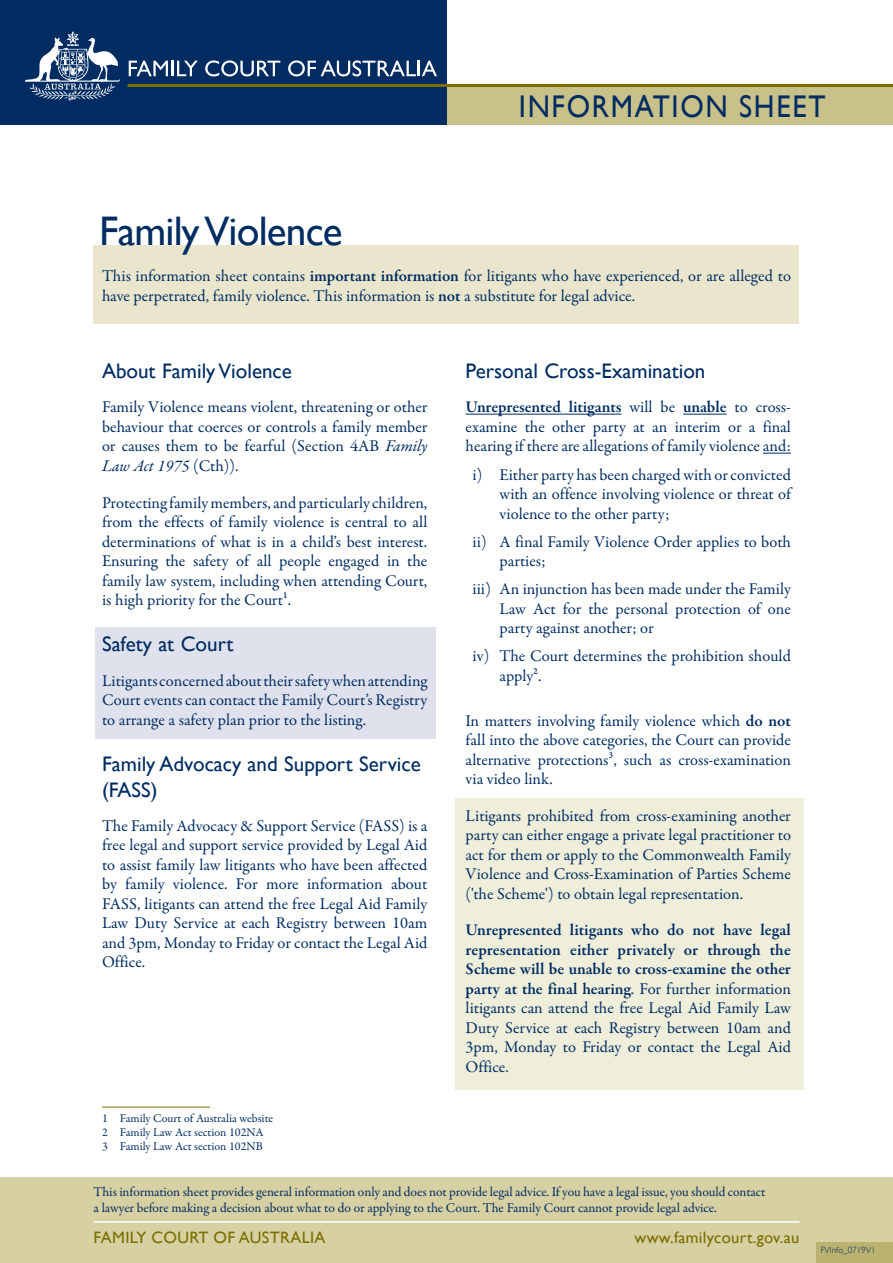
<style>
.page{position:relative;width:893px;height:1263px;background:#fff}
.page>*{position:absolute;margin:0;border:0;box-sizing:border-box;transform-origin:0 0}
.t1{font:41.25px "Gill Sans";letter-spacing:-.02em;color:#002c62}
.t2{font:31.35px "Gill Sans";letter-spacing:.06em;color:#002c62;scale:.91 1}
.t3{font:21px/25.2px "Gill Sans";color:#002c62}
.t4{font:16.5px/19.5px "Garamond Premr Pro";color:#002c62;text-align:justify}
.t5{font:16.5px "Gill Sans";letter-spacing:.02em;color:#7a6f00}
.t6{font:13.5px/16.5px "Garamond Premr Pro";letter-spacing:-.005em;color:#002c62}
.t7{font:12px/14.4px "Garamond Premr Pro";color:#002c62}
.t8{font:300 9px "Gill Sans";color:#002c62}
.s1{font-weight:600}
.s2{font-style:italic}
</style>
<div class="page">
<div style="left:96px;top:627px;width:340px;height:112px;background:#dfe1ec"></div>
<div style="left:455px;top:798px;width:349px;height:292px;background:#eeeeda"></div>
<div style="left:94px;top:246px;width:705px;height:78px;background:#e9e6cd"></div>
<div style="left:0;top:1178px;width:893px;height:85px;background:#d6d0a3"></div>
<svg style="left:763px;top:453px;width:28px;height:1px"></svg>
<hr style="left:683px;top:414px;width:44px;height:1px;background:#002c62">
<hr style="left:466px;top:414px;width:155px;height:1px;background:#002c62">
<div style="left:816px;top:1242px;width:77px;height:21px;background:#bbb270"></div>
<hr style="left:94px;top:1221px;width:705px;height:1px;background:#fff">
<hr style="left:102px;top:1107px;width:108px;height:1px;background:#7a6f00">
<div style="left:434px;top:85px;width:459px;height:40px;background:#c9c18a"></div>
<div style="left:0;top:0;width:446px;height:125px;background:#002c62"></div>
<hr style="left:128px;top:84px;width:765px;height:3px;background:#7a6f00">
<svg style="left:129px;top:61px;width:39px;height:15px"></svg>
<hr style="left:171px;top:61px;width:3px;height:15px;background:#fff">
<svg style="left:177px;top:61px;width:21px;height:15px"></svg>
<svg style="left:205px;top:60px;width:75px;height:16px"></svg>
<svg style="left:288px;top:60px;width:149px;height:16px"></svg>
<svg style="left:25px;top:31px;width:95px;height:70px"></svg>
<p class="t2" style="left:519px;top:89px;width:339px">INFORMATION SHEET</p>
<h1 class="t1" style="left:99px;top:207px;width:245px">Family Violence</h1>
<p class="t4" style="left:102px;top:267px;width:690px">This information sheet contains <span class="s1">important information</span> for litigants who have experienced, or are alleged to have perpetrated, family violence. This information is <span class="s1">not</span> a substitute for legal advice.</p>
<h3 class="t3" style="left:102px;top:358px;width:191px">About Family Violence</h3>
<p class="t4" style="left:102px;top:398px;width:327px">Family Violence means violent, threatening or other behaviour that coerces or controls a family member or causes them to be fearful (Section 4AB <span class="s2">Family Law Act 1975</span> (Cth)).</p>
<p class="t4" style="left:102px;top:493px;width:327px">Protecting family members, and particularly children, from the effects of family violence is central to all determinations of what is in a child’s best interest.<br>Ensuring the safety of all people engaged in the family law system, including when attending Court, is high priority for the Court1.</p>
<h3 class="t3" style="left:102px;top:632px;width:133px">Safety at Court</h3>
<p class="t4" style="left:102px;top:671px;width:327px">Litigants concerned about their safety when attending Court events can contact the Family Court’s Registry to arrange a safety plan prior to the listing.</p>
<h3 class="t3" style="left:102px;top:751px;width:320px">Family Advocacy and Support Service (FASS)</h3>
<p class="t4" style="left:102px;top:816px;width:327px">The Family Advocacy &amp; Support Service (FASS) is a free legal and support service provided by Legal Aid to assist family law litigants who have been affected by family violence. For more information about FASS, litigants can attend the free Legal Aid Family Law Duty Service at each Registry between 10am and 3pm, Monday to Friday or contact the Legal Aid Office.</p>
<p class="t7" style="left:102px;top:1111px;width:173px">1 Family Court of Australia website<br>2 Family Law Act section 102NA<br>3 Family Law Act section 102NB</p>
<h3 class="t3" style="left:466px;top:358px;width:241px">Personal Cross-Examination</h3>
<p class="t4" style="left:466px;top:398px;width:327px"><span class="s1">Unrepresented litigants</span> will be <span class="s1">unable</span> to cross&shy;examine the other party at an interim or a final hearing if there are allegations of family violence and:</p>
<p class="t4" style="left:500px;top:465px;width:293px;text-indent:-27px">i) Either party has been charged with or convicted with an offence involving violence or threat of violence to the other party;</p>
<p class="t4" style="left:500px;top:532px;width:293px;text-indent:-27px">ii) A final Family Violence Order applies to both parties;</p>
<p class="t4" style="left:500px;top:579px;width:293px;text-indent:-27px">iii) An injunction has been made under the Family Law Act for the personal protection of one party against another; or</p>
<p class="t4" style="left:500px;top:646px;width:293px;text-indent:-27px">iv) The Court determines the prohibition should apply2.</p>
<p class="t4" style="left:466px;top:711px;width:327px">In matters involving family violence which <span class="s1">do not </span>fall into the above categories, the Court can provide alternative protections3, such as cross-examination via video link.</p>
<p class="t4" style="left:466px;top:806px;width:327px">Litigants prohibited from cross-examining another party can either engage a private legal practitioner to act for them or apply to the Commonwealth Family Violence and Cross-Examination of Parties Scheme ('the Scheme') to obtain legal representation.</p>
<p class="t4" style="left:466px;top:920px;width:327px"><span class="s1">Unrepresented litigants who do not have legal representation either privately or through the Scheme will be unable to cross-examine the other party at the final hearing</span>. For further information litigants can attend the free Legal Aid Family Law Duty Service at each Registry between 10am and 3pm, Monday to Friday or contact the Legal Aid Office.</p>
<p class="t6" style="left:94px;top:1183px;width:673px">This information sheet provides general information only and does not provide legal advice. If you have a legal issue, you should contact a lawyer before making a decision about what to do or applying to the Court. The Family Court cannot provide legal advice.</p>
<p class="t5" style="left:94px;top:1228px;width:233px">FAMILY COURT OF AUSTRALIA</p>
<p class="t5" style="left:634px;top:1228px;width:166px">www.familycourt.gov.au</p>
<p class="t8" style="left:821px;top:1245px;width:56px">FVInfo_0719V1</p>
</div>
